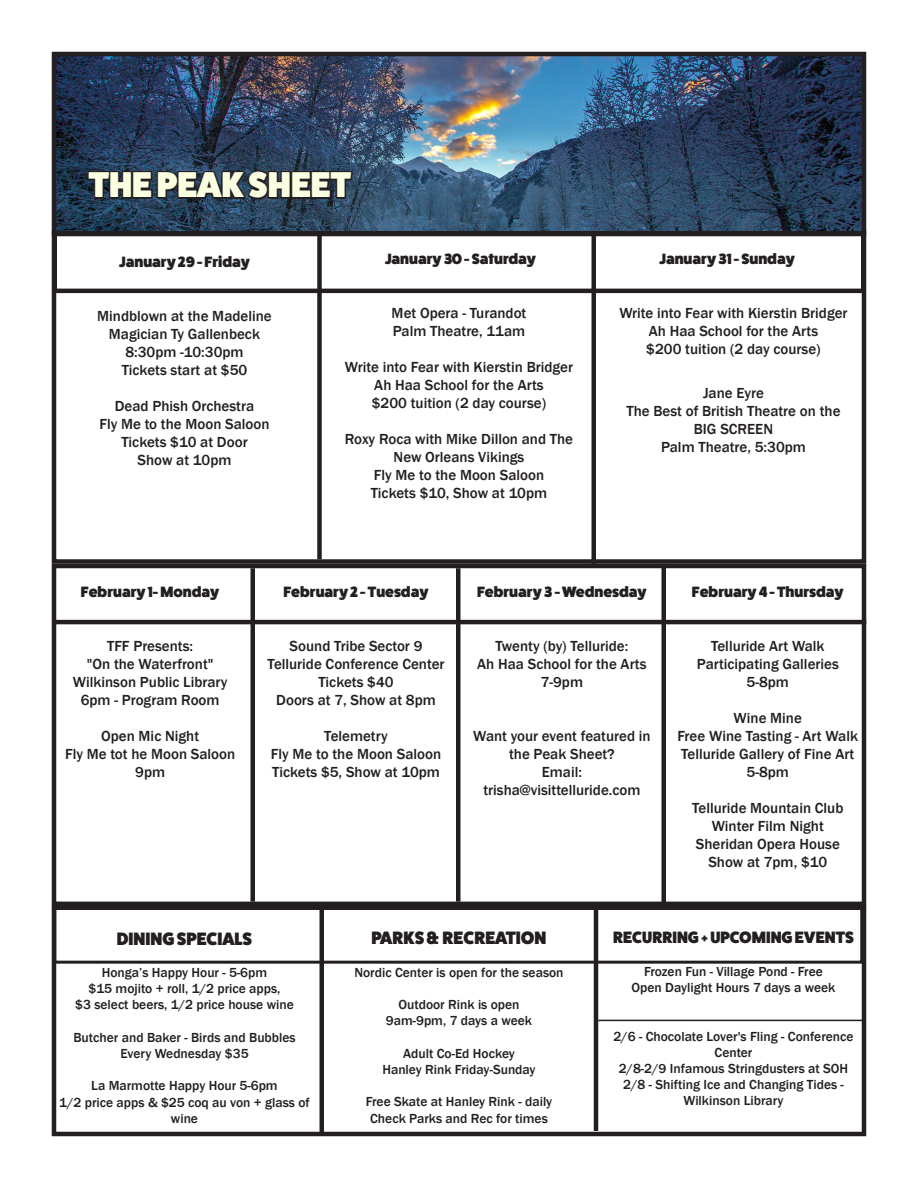
<style>
.page{position:relative;width:918px;height:1188px;background:#fff}
.page>*{position:absolute;margin:0;border:0;box-sizing:border-box;transform-origin:0 0}
.t1{font:800 36px "Fat Frank";color:#fbffe2}
.t2{font:800 18px "Fat Frank";color:#231f20}
.t3{font:800 16.5px "Fat Frank";color:#231f20}
.t4{font:500 15px/18px "Franklin Gothic";color:#231f20;text-align:center}
.t5{font:800 15px "Fat Frank";color:#231f20}
.t6{font:500 13.5px/16.2px "Franklin Gothic";color:#231f20;text-align:center}
</style>
<div class="page">
<img style="left:57px;top:57px;width:804px;height:174px">
<div style="left:52px;top:52px;width:814px;height:184px;border:4px solid #231f20"></div>
<img style="left:86px;top:112px;width:268px;height:119px">
<div style="left:52px;top:231px;width:814px;height:333px;border:4px solid #231f20"></div>
<div style="left:52px;top:564px;width:814px;height:342px;border:4px solid #231f20"></div>
<div style="left:52px;top:232px;width:814px;height:61px;border:4px solid #231f20"></div>
<div style="left:52px;top:905px;width:814px;height:231px;border:4px solid #231f20"></div>
<div style="left:53px;top:907px;width:810px;height:57px;border:3px solid #231f20"></div>
<hr style="left:320px;top:910px;width:4px;height:224px;background:#231f20">
<hr style="left:594px;top:910px;width:4px;height:221px;background:#231f20">
<hr style="left:54px;top:620px;width:812px;height:4px;background:#231f20">
<div style="left:317px;top:236px;width:5px;height:323px;background:#231f20"></div>
<div style="left:591px;top:236px;width:5px;height:328px;background:#231f20"></div>
<div style="left:250px;top:568px;width:5px;height:334px;background:#231f20"></div>
<hr style="left:456px;top:568px;width:4px;height:334px;background:#231f20">
<hr style="left:662px;top:564px;width:4px;height:341px;background:#231f20">
<hr style="left:598px;top:1020px;width:266px;height:1px;background:#231f20">
<p class="t1" style="left:89px;top:165px;width:264px">THE PEAK SHEET</p>
<p class="t5" style="left:119px;top:253px;width:133px">January 29 - Friday</p>
<p class="t5" style="left:385px;top:251px;width:153px">January 30 - Saturday</p>
<p class="t5" style="left:659px;top:251px;width:137px">January 31 - Sunday</p>
<p class="t4" style="left:97px;top:307px;width:176px">Mindblown at the Madeline</p>
<p class="t4" style="left:109px;top:325px;width:153px">Magician Ty Gallenbeck</p>
<p class="t4" style="left:125px;top:343px;width:120px">8:30pm -10:30pm</p>
<p class="t4" style="left:122px;top:361px;width:127px">Tickets start at $50</p>
<p class="t4" style="left:115px;top:397px;width:141px">Dead Phish Orchestra</p>
<p class="t4" style="left:99px;top:415px;width:172px">Fly Me to the Moon Saloon</p>
<p class="t4" style="left:121px;top:433px;width:128px">Tickets $10 at Door</p>
<p class="t4" style="left:138px;top:451px;width:95px">Show at 10pm</p>
<p class="t4" style="left:392px;top:305px;width:136px">Met Opera - Turandot</p>
<p class="t4" style="left:393px;top:323px;width:134px">Palm Theatre, 11am</p>
<p class="t4" style="left:345px;top:359px;width:230px">Write into Fear with Kierstin Bridger</p>
<p class="t4" style="left:374px;top:377px;width:171px">Ah Haa School for the Arts</p>
<p class="t4" style="left:372px;top:395px;width:176px">$200 tuition (2 day course)</p>
<p class="t4" style="left:345px;top:431px;width:230px">Roxy Roca with Mike Dillon and The<br>New Orleans Vikings</p>
<p class="t4" style="left:374px;top:467px;width:172px">Fly Me to the Moon Saloon</p>
<p class="t4" style="left:371px;top:485px;width:178px">Tickets $10, Show at 10pm</p>
<p class="t4" style="left:619px;top:305px;width:230px">Write into Fear with Kierstin Bridger</p>
<p class="t4" style="left:649px;top:323px;width:171px">Ah Haa School for the Arts</p>
<p class="t4" style="left:646px;top:341px;width:176px">$200 tuition (2 day course)</p>
<p class="t4" style="left:703px;top:384px;width:62px">Jane Eyre</p>
<p class="t4" style="left:626px;top:402px;width:216px">The Best of British Theatre on the</p>
<p class="t4" style="left:694px;top:420px;width:81px">BIG SCREEN</p>
<p class="t4" style="left:661px;top:438px;width:146px">Palm Theatre, 5:30pm</p>
<p class="t5" style="left:81px;top:584px;width:140px">February 1- Monday</p>
<p class="t4" style="left:107px;top:637px;width:88px">TFF Presents:</p>
<p class="t4" style="left:87px;top:655px;width:128px">"On the Waterfront"</p>
<p class="t4" style="left:73px;top:673px;width:156px">Wilkinson Public Library</p>
<p class="t4" style="left:81px;top:691px;width:140px">6pm - Program Room</p>
<p class="t4" style="left:101px;top:727px;width:100px">Open Mic Night</p>
<p class="t4" style="left:65px;top:745px;width:172px">Fly Me tot he Moon Saloon</p>
<p class="t4" style="left:135px;top:763px;width:31px">9pm</p>
<p class="t5" style="left:284px;top:584px;width:147px">February 2 - Tuesday</p>
<p class="t4" style="left:290px;top:637px;width:134px">Sound Tribe Sector 9</p>
<p class="t4" style="left:268px;top:655px;width:178px">Telluride Conference Center</p>
<p class="t4" style="left:318px;top:673px;width:77px">Tickets $40</p>
<p class="t4" style="left:276px;top:691px;width:161px">Doors at 7, Show at 8pm</p>
<p class="t4" style="left:324px;top:727px;width:65px">Telemetry</p>
<p class="t4" style="left:271px;top:745px;width:172px">Fly Me to the Moon Saloon</p>
<p class="t4" style="left:272px;top:763px;width:169px">Tickets $5, Show at 10pm</p>
<p class="t5" style="left:477px;top:584px;width:171px">February 3 - Wednesday</p>
<p class="t4" style="left:495px;top:637px;width:134px">Twenty (by) Telluride:</p>
<p class="t4" style="left:477px;top:655px;width:171px">Ah Haa School for the Arts</p>
<p class="t4" style="left:541px;top:673px;width:44px">7-9pm</p>
<p class="t4" style="left:473px;top:727px;width:179px">Want your event featured in the Peak Sheet?</p>
<p class="t4" style="left:542px;top:763px;width:42px">Email:</p>
<p class="t4" style="left:483px;top:781px;width:159px">trisha@visittelluride.com</p>
<p class="t5" style="left:692px;top:584px;width:153px">February 4 - Thursday</p>
<p class="t4" style="left:711px;top:637px;width:115px">Telluride Art Walk</p>
<p class="t4" style="left:697px;top:655px;width:144px">Participating Galleries</p>
<p class="t4" style="left:747px;top:673px;width:44px">5-8pm</p>
<p class="t4" style="left:734px;top:709px;width:70px">Wine Mine</p>
<p class="t4" style="left:678px;top:727px;width:182px">Free Wine Tasting - Art Walk</p>
<p class="t4" style="left:681px;top:745px;width:175px">Telluride Gallery of Fine Art</p>
<p class="t4" style="left:747px;top:763px;width:44px">5-8pm</p>
<p class="t4" style="left:692px;top:799px;width:153px">Telluride Mountain Club</p>
<p class="t4" style="left:712px;top:817px;width:114px">Winter Film Night</p>
<p class="t4" style="left:696px;top:835px;width:146px">Sheridan Opera House</p>
<p class="t4" style="left:708px;top:853px;width:120px">Show at 7pm, $10</p>
<p class="t2" style="left:117px;top:928px;width:137px">DINING SPECIALS</p>
<p class="t6" style="left:102px;top:964px;width:167px">Honga’s Happy Hour - 5-6pm</p>
<p class="t6" style="left:89px;top:981px;width:194px">$15 mojito + roll, 1/2 price apps,</p>
<p class="t6" style="left:75px;top:997px;width:220px">$3 select beers, 1/2 price house wine</p>
<p class="t6" style="left:73px;top:1029px;width:224px">Butcher and Baker - Birds and Bubbles</p>
<p class="t6" style="left:120px;top:1045px;width:130px">Every Wednesday $35</p>
<p class="t6" style="left:91px;top:1078px;width:188px">La Marmotte Happy Hour 5-6pm</p>
<p class="t6" style="left:59px;top:1094px;width:252px">1/2 price apps &amp; $25 coq au von + glass of wine</p>
<p class="t2" style="left:371px;top:928px;width:177px">PARKS &amp; RECREATION</p>
<p class="t6" style="left:354px;top:964px;width:211px">Nordic Center is open for the season</p>
<p class="t6" style="left:398px;top:997px;width:123px">Outdoor Rink is open</p>
<p class="t6" style="left:386px;top:1013px;width:148px">9am-9pm, 7 days a week</p>
<p class="t6" style="left:403px;top:1045px;width:113px">Adult Co-Ed Hockey</p>
<p class="t6" style="left:382px;top:1062px;width:155px">Hanley Rink Friday-Sunday</p>
<p class="t6" style="left:366px;top:1094px;width:188px">Free Skate at Hanley Rink - daily</p>
<p class="t6" style="left:370px;top:1110px;width:179px">Check Parks and Rec for times</p>
<p class="t3" style="left:613px;top:928px;width:242px">RECURRING + UPCOMING EVENTS</p>
<p class="t6" style="left:644px;top:963px;width:180px">Frozen Fun - Village Pond - Free</p>
<p class="t6" style="left:632px;top:980px;width:205px">Open Daylight Hours 7 days a week</p>
<p class="t6" style="left:613px;top:1028px;width:242px">2/6 - Chocolate Lover's Fling - Conference<br>Center</p>
<p class="t6" style="left:619px;top:1061px;width:231px">2/8-2/9 Infamous Stringdusters at SOH</p>
<p class="t6" style="left:623px;top:1077px;width:222px">2/8 - Shifting Ice and Changing Tides -<br>Wilkinson Library</p>
</div>
